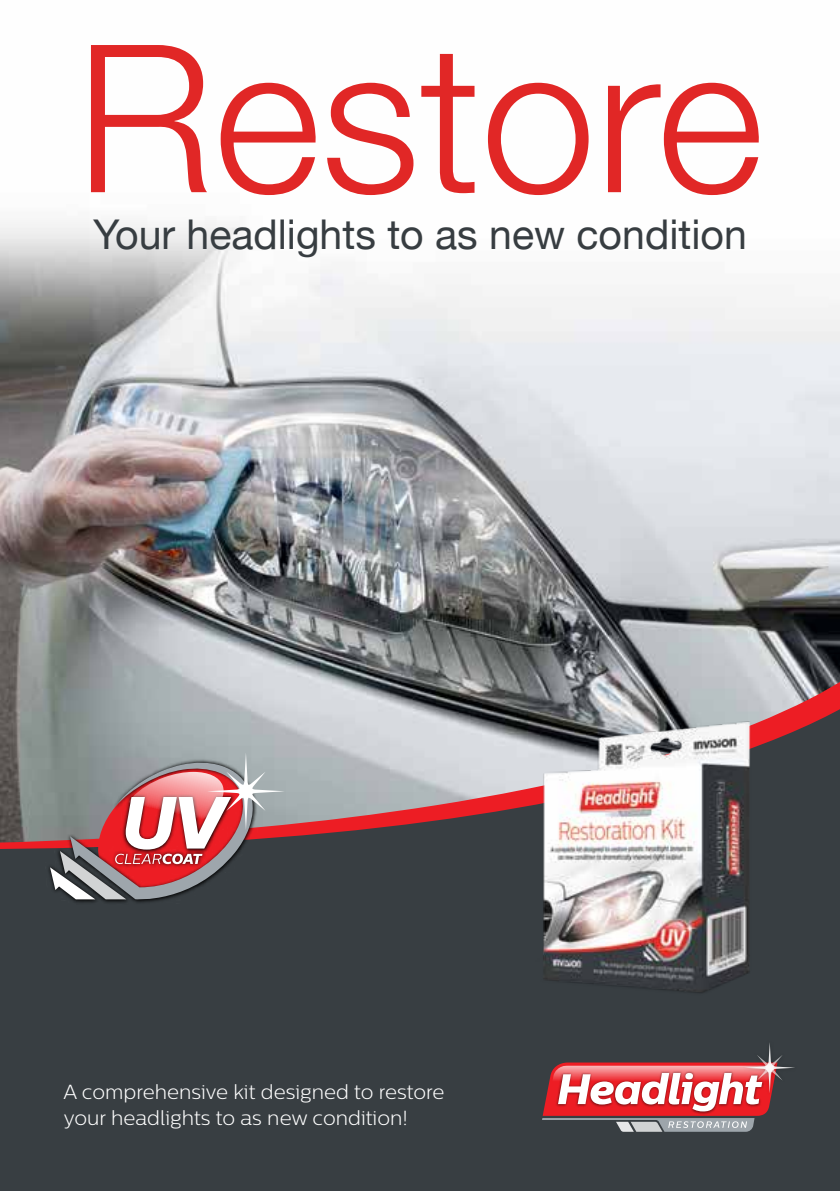
<style>
.page{position:relative;width:840px;height:1191px;background:#fff}
.page>*{position:absolute;margin:0;border:0;box-sizing:border-box;transform-origin:0 0}
.t1{font:300 206px "Helvetica Neue";color:#e12726}
.t2{font:41px "Helvetica Neue";color:#373d41}
.t3{font:300 20.2px/26px "Centrale Sans";color:#fff}
</style>
<div class="page">
<img style="left:0;top:222px;width:839px;height:445px">
<svg style="left:0;top:672px;width:839px;height:519px;background:#474b4f"></svg>
<img style="left:45px;top:862px;width:5px;height:42px">
<svg style="left:50px;top:752px;width:211px;height:152px;background:#a5797c"></svg>
<img style="left:261px;top:669px;width:536px;height:400px">
<img style="left:738px;top:1036px;width:62px;height:62px">
<svg style="left:541px;top:1042px;width:253px;height:89px;background:#a16468"></svg>
<h1 class="t1" style="left:76px;top:-47px;width:689px">Restore</h1>
<h2 class="t2" style="left:93px;top:205px;width:655px">Your headlights to as new condition</h2>
<p class="t3" style="left:63px;top:1079px;width:382px">A comprehensive kit designed to restore your headlights to as new condition!</p>
</div>
